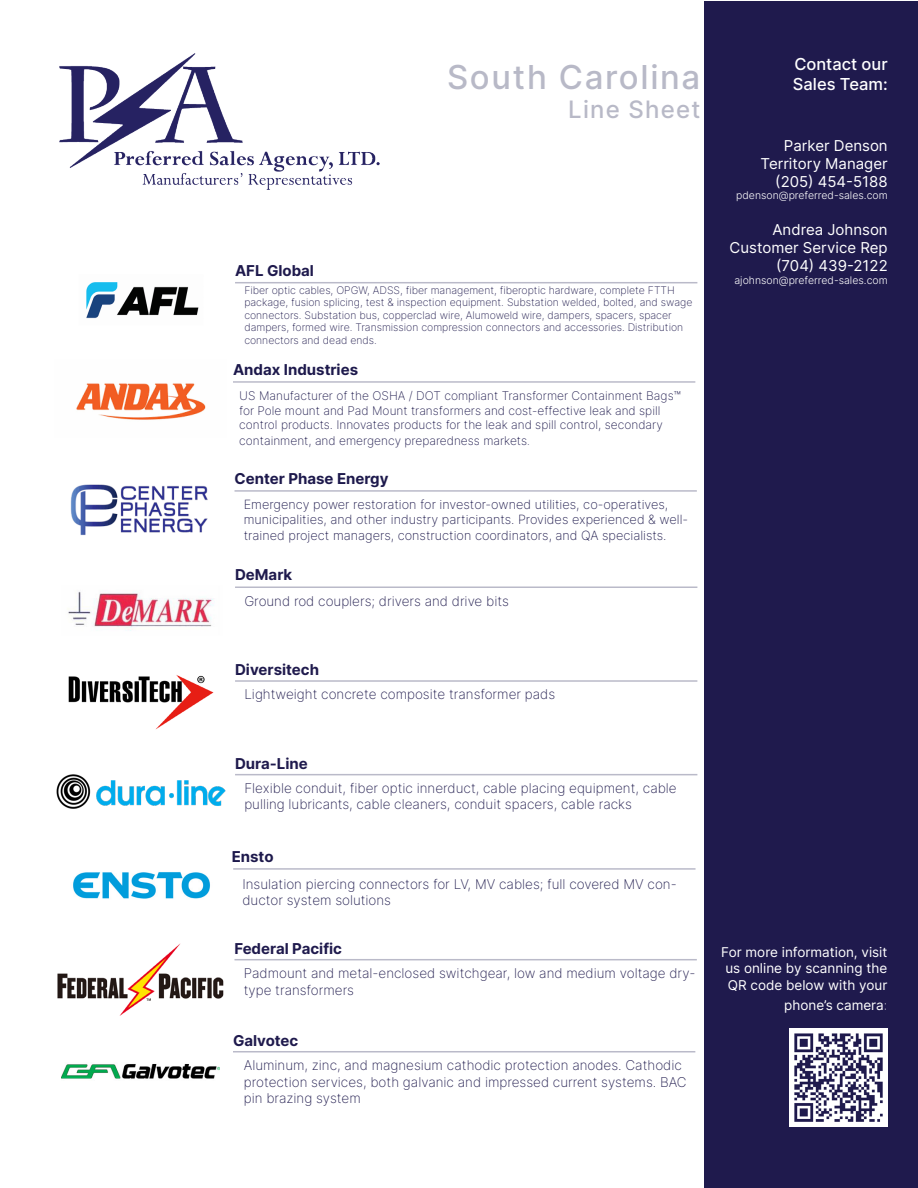
<style>
.page{position:relative;width:918px;height:1188px;background:#fff}
.page>*{position:absolute;margin:0;border:0;box-sizing:border-box;transform-origin:0 0}
.t1{font:500 33px "Inter";letter-spacing:.05em;color:#b8b9c7}
.t2{font:500 24px "Inter";letter-spacing:.05em;color:#b8b9c7}
.t3{font:500 16.5px "Inter";color:#fff}
.t4{font:15px "Inter";color:#fff}
.t5{font:700 15px "Inter";color:#1f1a4d}
.t6{font:700 15px "Inter";color:#1d194c}
.t7{font:200 13.5px/16.2px "Inter";color:#1f1a4d}
.t8{font:200 13.5px/16.2px "Inter";color:#1d194c}
.t9{font:13.5px/16.5px "Inter";color:#fff;text-align:justify}
.t10{font:200 12.75px/15.8px "Inter";color:#1d194c}
.t11{font:200 12px/14.4px "Inter";color:#1d194c}
.t12{font:200 10.5px/12.6px "Inter";color:#1f1a4d}
.t13{font:300 10.5px "Inter";color:#fff}
.s1{font-size:10.5px}
.s2{font-weight:200}
</style>
<div class="page">
<hr style="left:235px;top:282px;width:462px;height:1px;background:#babac9">
<hr style="left:235px;top:587px;width:462px;height:1px;background:#babac9">
<hr style="left:235px;top:774px;width:462px;height:1px;background:#babac9">
<hr style="left:235px;top:959px;width:462px;height:1px;background:#babac9">
<img style="left:86px;top:282px;width:113px;height:37px">
<img style="left:68px;top:591px;width:146px;height:40px">
<img style="left:56px;top:774px;width:170px;height:35px">
<img style="left:57px;top:943px;width:167px;height:73px">
<div style="left:705px;top:1px;width:213px;height:1186px;background:#1f1a4d"></div>
<img style="left:790px;top:1029px;width:98px;height:98px">
<hr style="left:233px;top:1051px;width:462px;height:1px;background:#babac9">
<img style="left:62px;top:1064px;width:157px;height:15px">
<hr style="left:235px;top:680px;width:462px;height:2px;background:#babac9">
<img style="left:68px;top:675px;width:146px;height:54px">
<hr style="left:233px;top:381px;width:462px;height:2px;background:#babac9">
<img style="left:76px;top:383px;width:130px;height:37px">
<hr style="left:233px;top:868px;width:463px;height:2px;background:#babac9">
<img style="left:73px;top:872px;width:137px;height:27px">
<img style="left:60px;top:54px;width:319px;height:136px">
<hr style="left:235px;top:490px;width:462px;height:2px;background:#babac9">
<img style="left:70px;top:484px;width:138px;height:51px">
<p class="t5" style="left:235px;top:259px;width:80px">AFL Global</p>
<p class="t1" style="left:447px;top:53px;width:255px">South Carolina</p>
<p class="t2" style="left:568px;top:92px;width:134px">Line Sheet</p>
<p class="t12" style="left:244px;top:283px;width:450px">Fiber optic cables, OPGW, ADSS, fiber management, fiberoptic hardware, complete FTTH package, fusion splicing, test &amp; inspection equipment. Substation welded, bolted, and swage connectors. Substation bus, copperclad wire, Alumoweld wire, dampers, spacers, spacer dampers, formed wire. Transmission compression connectors and accessories. Distribution connectors and dead ends.</p>
<p class="t6" style="left:233px;top:359px;width:127px">Andax Industries</p>
<p class="t11" style="left:239px;top:389px;width:443px">US Manufacturer of the OSHA / DOT compliant Transformer Containment Bags™ for Pole mount and Pad Mount transformers and cost-effective leak and spill control products. Innovates products for the leak and spill control, secondary</p>
<p class="t11" style="left:239px;top:434px;width:292px">containment, and emergency preparedness markets<span class="s1">.</span></p>
<p class="t6" style="left:235px;top:468px;width:156px">Center Phase Energy</p>
<p class="t10" style="left:244px;top:496px;width:446px">Emergency power restoration for investor-owned utilities, co-operatives, municipalities, and other industry participants. Provides experienced &amp; well&shy;trained project managers, construction coordinators, and QA specialists.</p>
<p class="t5" style="left:235px;top:564px;width:59px">DeMark</p>
<p class="t7" style="left:244px;top:592px;width:266px">Ground rod couplers; drivers and drive bits</p>
<p class="t5" style="left:235px;top:658px;width:85px">Diversitech</p>
<p class="t7" style="left:244px;top:686px;width:312px">Lightweight concrete composite transformer pads</p>
<p class="t5" style="left:235px;top:752px;width:74px">Dura-Line</p>
<p class="t7" style="left:244px;top:780px;width:434px">Flexible conduit, fiber optic innerduct, cable placing equipment, cable pulling lubricants, cable cleaners, conduit spacers, cable racks</p>
<p class="t6" style="left:232px;top:846px;width:43px">Ensto</p>
<p class="t8" style="left:242px;top:875px;width:436px">Insulation piercing connectors for LV, MV cables; full covered MV con&shy;ductor system solutions</p>
<p class="t5" style="left:235px;top:937px;width:109px">Federal Pacific</p>
<p class="t7" style="left:244px;top:965px;width:453px">Padmount and metal-enclosed switchgear, low and medium voltage dry&shy;type transformers</p>
<p class="t5" style="left:233px;top:1029px;width:67px">Galvotec</p>
<p class="t7" style="left:244px;top:1057px;width:444px">Aluminum, zinc, and magnesium cathodic protection anodes. Cathodic protection services, both galvanic and impressed current systems. BAC pin brazing system</p>
<p class="t3" style="left:794px;top:52px;width:95px">Contact our</p>
<p class="t3" style="left:793px;top:72px;width:96px">Sales Team:</p>
<p class="t4" style="left:784px;top:135px;width:105px">Parker Denson</p>
<p class="t4" style="left:761px;top:153px;width:129px">Territory Manager</p>
<p class="t4" style="left:775px;top:171px;width:114px">(205) 454-5188</p>
<p class="t13" style="left:736px;top:188px;width:153px">pdenson@preferred-sales.com</p>
<p class="t4" style="left:772px;top:219px;width:117px">Andrea Johnson</p>
<p class="t4" style="left:730px;top:237px;width:160px">Customer Service Rep</p>
<p class="t4" style="left:776px;top:255px;width:113px">(704) 439-2122</p>
<p class="t13" style="left:734px;top:273px;width:155px">ajohnson@preferred-sales.com</p>
<p class="t9" style="left:721px;top:944px;width:168px">For more information, visit us online by scanning the QR code below with your</p>
<p class="t9" style="left:784px;top:996px;width:105px">phone’s camera<span class="s2">:</span></p>
</div>
